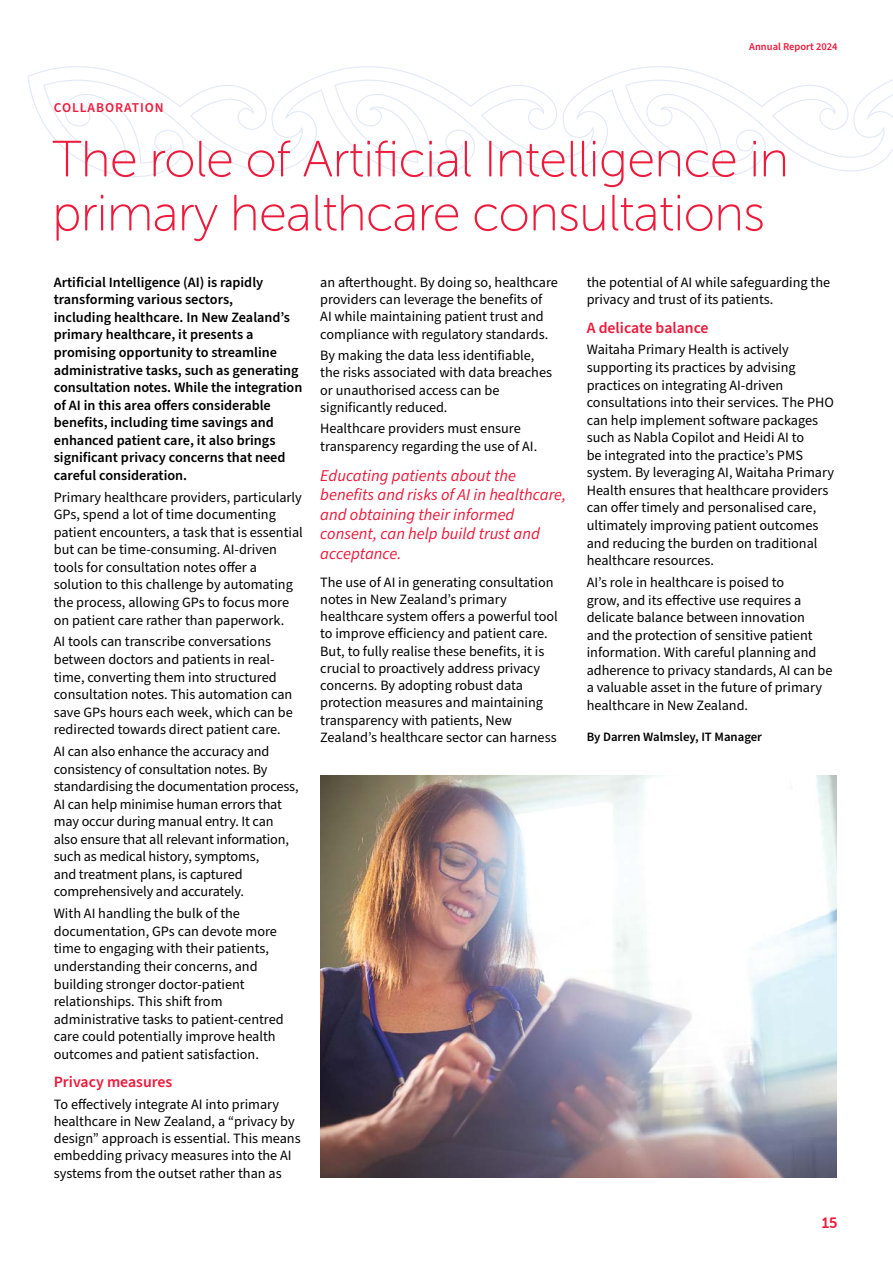
<style>
.page{position:relative;width:893px;height:1263px;background:#fff}
.page>*{position:absolute;margin:0;border:0;box-sizing:border-box;transform-origin:0 0}
.t1{font:51px/54px "Museo Sans Rounded 100";letter-spacing:-.01em;color:#ed1a3b}
.t2{font:italic 16.5px/19.5px "Source Sans Pro";color:#ed1a3b}
.t3{font:600 15.75px "Source Sans Pro";color:#ed1a3b}
.t4{font:15px "Museo Sans Rounded 700";color:#ed1a3b}
.t5{font:14.25px/17.5px "Source Sans Pro";color:#000}
.t6{font:600 14.25px/17.5px "Source Sans Pro";color:#000}
.t7{font:600 13.5px "Source Sans Pro";letter-spacing:.07em;color:#ed1a3b}
.t8{font:600 12.75px "Source Sans Pro";color:#000}
.t9{font:600 10.5px "Source Sans Pro";color:#ed1a3b}
</style>
<div class="page">
<svg style="left:27px;top:66px;width:866px;height:111px"></svg>
<img style="left:320px;top:775px;width:516px;height:403px">
<p class="t7" style="left:54px;top:98px;width:111px">COLLABORATION</p>
<p class="t9" style="left:749px;top:40px;width:90px">Annual Report 2024</p>
<h1 class="t1" style="left:52px;top:133px;width:738px">The role of Artificial Intelligence in primary healthcare consultations</h1>
<p class="t6" style="left:54px;top:274px;width:250px">Artificial Intelligence (AI) is rapidly transforming various sectors,<br>including healthcare. In New Zealand’s primary healthcare, it presents a promising opportunity to streamline administrative tasks, such as generating consultation notes. While the integration of AI in this area offers considerable benefits, including time savings and enhanced patient care, it also brings significant privacy concerns that need careful consideration.</p>
<p class="t5" style="left:54px;top:489px;width:251px">Primary healthcare providers, particularly GPs, spend a lot of time documenting patient encounters, a task that is essential but can be time-consuming. AI-driven tools for consultation notes offer a solution to this challenge by automating the process, allowing GPs to focus more on patient care rather than paperwork.</p>
<p class="t5" style="left:54px;top:633px;width:241px">AI tools can transcribe conversations between doctors and patients in real&shy;time, converting them into structured consultation notes. This automation can save GPs hours each week, which can be redirected towards direct patient care.</p>
<p class="t5" style="left:54px;top:743px;width:246px">AI can also enhance the accuracy and consistency of consultation notes. By standardising the documentation process, AI can help minimise human errors that may occur during manual entry. It can also ensure that all relevant information, such as medical history, symptoms,<br>and treatment plans, is captured comprehensively and accurately.</p>
<p class="t5" style="left:54px;top:905px;width:231px">With AI handling the bulk of the documentation, GPs can devote more time to engaging with their patients, understanding their concerns, and building stronger doctor-patient relationships. This shift from administrative tasks to patient-centred care could potentially improve health outcomes and patient satisfaction.</p>
<p class="t3" style="left:54px;top:1071px;width:120px">Privacy measures</p>
<p class="t5" style="left:54px;top:1096px;width:248px">To effectively integrate AI into primary healthcare in New Zealand, a “privacy by design” approach is essential. This means embedding privacy measures into the AI systems from the outset rather than as</p>
<p class="t5" style="left:320px;top:274px;width:239px">an afterthought. By doing so, healthcare providers can leverage the benefits of<br>AI while maintaining patient trust and compliance with regulatory standards.</p>
<p class="t5" style="left:320px;top:347px;width:233px">By making the data less identifiable, the risks associated with data breaches or unauthorised access can be significantly reduced.</p>
<p class="t5" style="left:320px;top:420px;width:218px">Healthcare providers must ensure transparency regarding the use of AI.</p>
<p class="t2" style="left:320px;top:466px;width:247px">Educating patients about the benefits and risks of AI in healthcare, and obtaining their informed consent, can help build trust and acceptance.</p>
<p class="t5" style="left:320px;top:574px;width:239px">The use of AI in generating consultation notes in New Zealand’s primary healthcare system offers a powerful tool to improve efficiency and patient care.<br>But, to fully realise these benefits, it is crucial to proactively address privacy concerns. By adopting robust data protection measures and maintaining transparency with patients, New Zealand’s healthcare sector can harness</p>
<p class="t5" style="left:587px;top:274px;width:245px">the potential of AI while safeguarding the privacy and trust of its patients.</p>
<p class="t3" style="left:587px;top:317px;width:123px">A delicate balance</p>
<p class="t5" style="left:587px;top:341px;width:249px">Waitaha Primary Health is actively supporting its practices by advising practices on integrating AI-driven consultations into their services. The PHO can help implement software packages such as Nabla Copilot and Heidi AI to<br>be integrated into the practice’s PMS system. By leveraging AI, Waitaha Primary Health ensures that healthcare providers can offer timely and personalised care, ultimately improving patient outcomes and reducing the burden on traditional healthcare resources.</p>
<p class="t5" style="left:587px;top:574px;width:247px">AI’s role in healthcare is poised to<br>grow, and its effective use requires a delicate balance between innovation<br>and the protection of sensitive patient information. With careful planning and adherence to privacy standards, AI can be a valuable asset in the future of primary healthcare in New Zealand.</p>
<p class="t8" style="left:587px;top:728px;width:177px">By Darren Walmsley, IT Manager</p>
<p class="t4" style="left:822px;top:1214px;width:17px">15</p>
</div>
